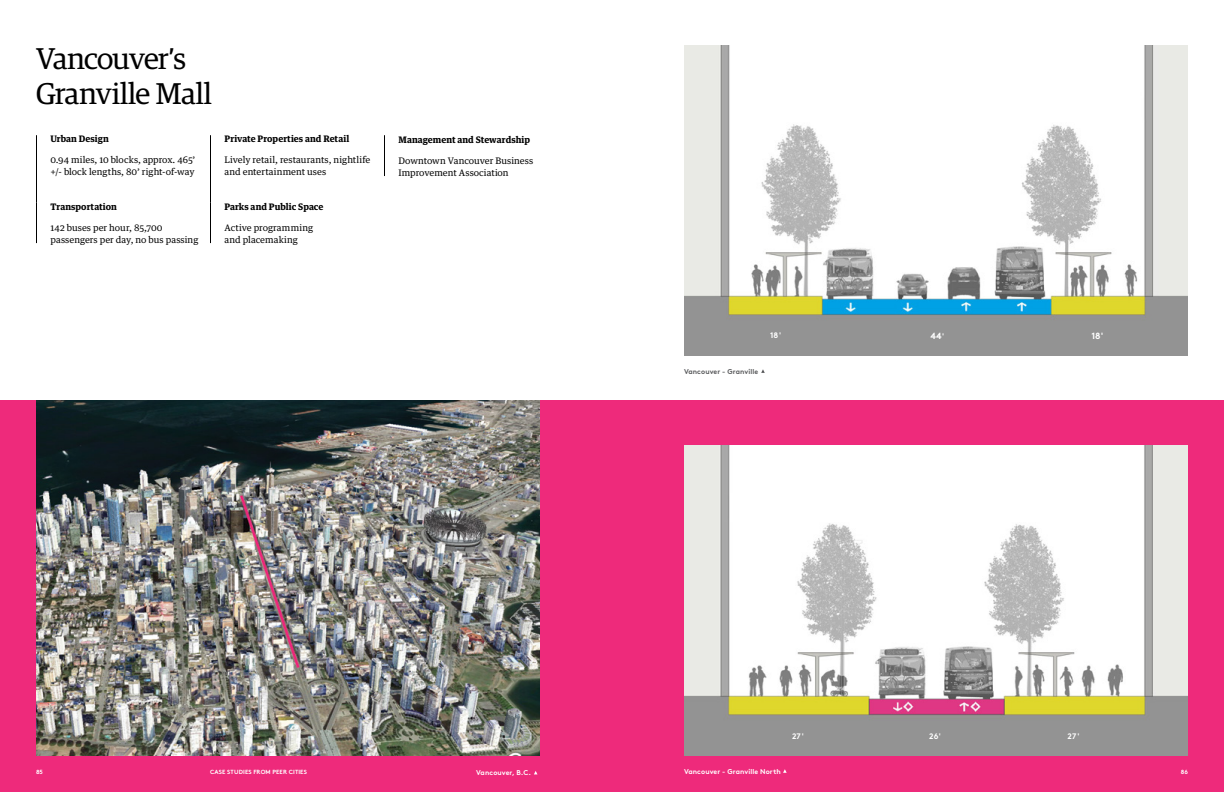
<style>
.page{position:relative;width:1224px;height:792px;background:#fff}
.page>*{position:absolute;margin:0;border:0;box-sizing:border-box;transform-origin:0 0}
.t1{font:30px/35px "Guardian Egyp";letter-spacing:-.02em;color:#000}
.t2{font:9px/12px "Guardian Text Egyp";letter-spacing:.005em;color:#000}
.t3{font:700 9px "Guardian Text Egyp";color:#000}
.t4{font:700 9px "Brown Std";color:#fff}
.t5{font:700 8px "Brown Std";letter-spacing:.01em;color:#fff}
.t6{font:700 7px "Brown Std";letter-spacing:.01em;color:#fff}
.t7{font:700 7px "Brown Std";letter-spacing:.01em;color:#58595b}
.t8{font:700 6px "Brown Std";letter-spacing:.025em;color:#fff}
.s1{font-size:8px}
</style>
<div class="page">
<div style="left:0;top:400px;width:1224px;height:392px;background:#ee2a7b"></div>
<img style="left:36px;top:400px;width:504px;height:356px">
<hr style="left:36px;top:135px;width:1px;height:67px;background:#000">
<hr style="left:36px;top:202px;width:1px;height:41px;background:#000">
<hr style="left:210px;top:135px;width:1px;height:67px;background:#000">
<hr style="left:210px;top:202px;width:1px;height:41px;background:#000">
<hr style="left:384px;top:135px;width:1px;height:41px;background:#000">
<img style="left:684px;top:45px;width:504px;height:278px">
<div style="left:684px;top:323px;width:504px;height:33px;background:#939393"></div>
<img style="left:684px;top:446px;width:504px;height:277px">
<div style="left:684px;top:723px;width:504px;height:33px;background:#939393"></div>
<svg style="left:761px;top:369px;width:4px;height:4px"></svg>
<svg style="left:783px;top:769px;width:4px;height:4px"></svg>
<h1 class="t1" style="left:36px;top:39px;width:177px">Vancouver’s<br>Granville Mall</h1>
<p class="t3" style="left:50px;top:132px;width:60px">Urban Design</p>
<p class="t2" style="left:50px;top:153px;width:146px">0.94 miles, 10 blocks, approx. 465’ +/- block lengths, 80’ right-of-way</p>
<p class="t3" style="left:50px;top:199px;width:68px">Transportation</p>
<p class="t2" style="left:50px;top:221px;width:149px">142 buses per hour, 85,700 passengers per day, no bus passing</p>
<p class="t3" style="left:224px;top:132px;width:126px">Private Properties and Retail</p>
<p class="t2" style="left:224px;top:153px;width:147px">Lively retail, restaurants, nightlife and entertainment uses</p>
<p class="t3" style="left:224px;top:199px;width:100px">Parks and Public Space</p>
<p class="t2" style="left:224px;top:221px;width:90px">Active programming and placemaking</p>
<p class="t3" style="left:398px;top:132px;width:133px">Management and Stewardship</p>
<p class="t2" style="left:398px;top:154px;width:136px">Downtown Vancouver Business<br>Improvement Association</p>
<p class="t7" style="left:684px;top:367px;width:76px">Vancouver - Granville</p>
<p class="t5" style="left:770px;top:331px;width:14px">18'</p>
<p class="t4" style="left:930px;top:330px;width:17px">44<span class="s1">'</span></p>
<p class="t4" style="left:1091px;top:330px;width:15px">18'</p>
<p class="t8" style="left:36px;top:768px;width:9px">85</p>
<p class="t8" style="left:210px;top:768px;width:99px">CASE STUDIES FROM PEER CITIES</p>
<p class="t5" style="left:792px;top:731px;width:15px">27'</p>
<p class="t5" style="left:929px;top:731px;width:15px">26'</p>
<p class="t5" style="left:1068px;top:731px;width:15px">27'</p>
<p class="t6" style="left:684px;top:767px;width:98px">Vancouver - Granville North</p>
<p class="t6" style="left:476px;top:768px;width:56px">Vancouver, B.C.</p>
<p class="t8" style="left:1181px;top:768px;width:9px">86</p>
</div>
